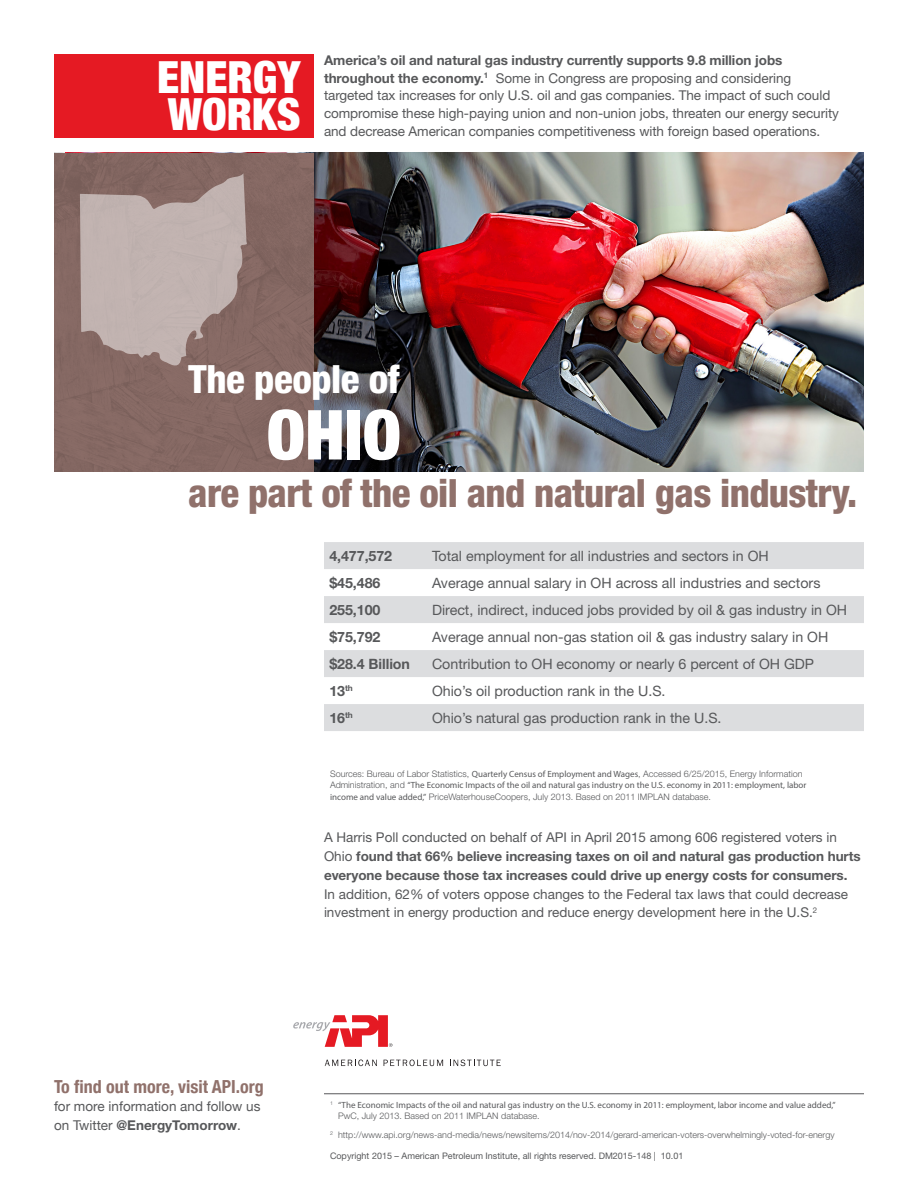
<style>
.page{position:relative;width:918px;height:1188px;background:#fff}
.page>*{position:absolute;margin:0;border:0;box-sizing:border-box;transform-origin:0 0}
.t1{font:900 condensed 69px "Helvetica Neue";color:#fff}
.t2{font:900 condensed 44.25px/36.9px "Helvetica Neue";color:#fff}
.t3{font:800 condensed 39px "Helvetica Neue LT Std";letter-spacing:-.015em;color:#90716b}
.t4{font:800 condensed 39px "Helvetica Neue LT Std";letter-spacing:-.01em;color:#fff}
.t5{font:700 condensed 18px "Helvetica Neue";color:#90716b}
.Callouts{font:14.25px "Helvetica Neue LT Std";color:#57585a}
.Callouts-2{font:700 14.25px "Helvetica Neue LT Std";letter-spacing:-.005em;color:#57585a}
.Text{font:13.5px/17.7px "Helvetica Neue LT Std";letter-spacing:-.005em;color:#57585a}
.t6{font:13.5px/18.5px "Helvetica Neue";color:#57585a}
.Footnote{font:300 9px/11.7px "Helvetica Neue LT Std";color:#57585a}
.Footnote-2{font:9px/11.7px "Myriad Pro";color:#57585a}
.t7{font:9px "Helvetica Neue LT Std";color:#57585a}
.s1{font-weight:700}
.s2{font-family:"Myriad Pro";font-weight:400}
.s3{font-family:"Helvetica Neue LT Std";font-weight:700}
.s4{font-family:"Helvetica Neue LT Std";font-weight:300}
</style>
<div class="page">
<svg style="left:293px;top:1015px;width:99px;height:32px"></svg>
<svg style="left:325px;top:1060px;width:52px;height:6px"></svg>
<svg style="left:384px;top:1060px;width:59px;height:6px"></svg>
<svg style="left:450px;top:1060px;width:51px;height:6px"></svg>
<div style="left:54px;top:54px;width:259px;height:84px;background:#e51a23"></div>
<hr style="left:324px;top:1094px;width:540px;height:1px;background:#57585a">
<img style="left:313px;top:153px;width:551px;height:318px">
<div style="left:54px;top:153px;width:259px;height:318px;background:#856863"></div>
<div style="left:324px;top:542px;width:540px;height:27px;background:#dcdddf"></div>
<div style="left:324px;top:596px;width:540px;height:27px;background:#dcdddf"></div>
<div style="left:324px;top:650px;width:540px;height:27px;background:#dcdddf"></div>
<div style="left:324px;top:704px;width:540px;height:27px;background:#dcdddf"></div>
<svg style="left:80px;top:173px;width:170px;height:196px;background:#ae9b98"></svg>
<p class="t2" style="left:157px;top:56px;width:145px">ENERGY<br>WORKS</p>
<p class="Text" style="left:324px;top:51px;width:516px"><span class="s1">America’s oil and natural gas industry currently supports 9.8 million jobs throughout the economy.</span><sup>1</sup> Some in Congress are proposing and considering targeted tax increases for only U.S. oil and gas companies. The impact of such could compromise these high-paying union and non-union jobs, threaten our energy security and decrease American companies competitiveness with foreign based operations.</p>
<p class="t4" style="left:188px;top:355px;width:213px">The people of</p>
<p class="t1" style="left:267px;top:378px;width:136px">OHIO</p>
<p class="t3" style="left:188px;top:469px;width:671px">are part of the oil and natural gas industry.</p>
<p class="Callouts-2" style="left:329px;top:547px;width:64px">4,477,572</p>
<p class="Callouts" style="left:432px;top:547px;width:338px">Total employment for all industries and sectors in OH</p>
<p class="Callouts-2" style="left:329px;top:574px;width:53px">$45,486</p>
<p class="Callouts" style="left:432px;top:574px;width:390px">Average annual salary in OH across all industries and sectors</p>
<p class="Callouts-2" style="left:329px;top:601px;width:53px">255,100</p>
<p class="Callouts" style="left:432px;top:601px;width:417px">Direct, indirect, induced jobs provided by oil &amp; gas industry in OH</p>
<p class="Callouts-2" style="left:329px;top:628px;width:53px">$75,792</p>
<p class="Callouts" style="left:432px;top:628px;width:398px">Average annual non-gas station oil &amp; gas industry salary in OH</p>
<p class="Callouts-2" style="left:329px;top:655px;width:82px">$28.4 Billion</p>
<p class="Callouts" style="left:432px;top:655px;width:384px">Contribution to OH economy or nearly 6 percent of OH GDP</p>
<p class="Callouts-2" style="left:329px;top:682px;width:25px">13<sup>th</sup></p>
<p class="Callouts" style="left:432px;top:682px;width:235px">Ohio’s oil production rank in the U.S.</p>
<p class="Callouts-2" style="left:329px;top:709px;width:25px">16<sup>th</sup></p>
<p class="Callouts" style="left:432px;top:709px;width:291px">Ohio’s natural gas production rank in the U.S.</p>
<p class="Footnote" style="left:330px;top:768px;width:478px">Sources: Bureau of Labor Statistics, <span class="s2">Quarterly Census of Employment and Wages</span>, Accessed 6/25/2015, Energy Information<br>Administration, and <span class="s2">“The Economic Impacts of the oil and natural gas industry on the U.S. economy in 2011: employment, labor income and value added,”</span> PriceWaterhouseCoopers, July 2013. Based on 2011 IMPLAN database.</p>
<p class="Text" style="left:324px;top:828px;width:538px;line-height:18.8px">A Harris Poll conducted on behalf of API in April 2015 among 606 registered voters in Ohio <span class="s1">found that 66% believe increasing taxes on oil and natural gas production hurts everyone because those tax increases could drive up energy costs for consumers.<br></span>In addition, 62% of voters oppose changes to the Federal tax laws that could decrease investment in energy production and reduce energy development here in the U.S.<sup>2</sup></p>
<p class="t5" style="left:54px;top:1071px;width:211px">To find out more, visit API.org</p>
<p class="t6" style="left:54px;top:1098px;width:208px">for more information and follow us on Twitter <span class="s3">@EnergyTomorrow</span>.</p>
<p class="Footnote-2" style="left:338px;top:1099px;width:499px;text-indent:-8px"><sup>1</sup> “The Economic Impacts of the oil and natural gas industry on the U.S. economy in 2011: employment, labor income and value added,”<br><span class="s4">PwC, July 2013. Based on 2011 IMPLAN database.</span></p>
<p class="Footnote" style="left:330px;top:1129px;width:506px"><sup>2</sup> http://www.api.org/news-and-media/news/newsitems/2014/nov-2014/gerard-american-voters-overwhelmingly-voted-for-energy</p>
<p class="t7" style="left:330px;top:1150px;width:355px">Copyright 2015 – American Petroleum Institute, all rights reserved. DM2015-148 | 10.01</p>
</div>
